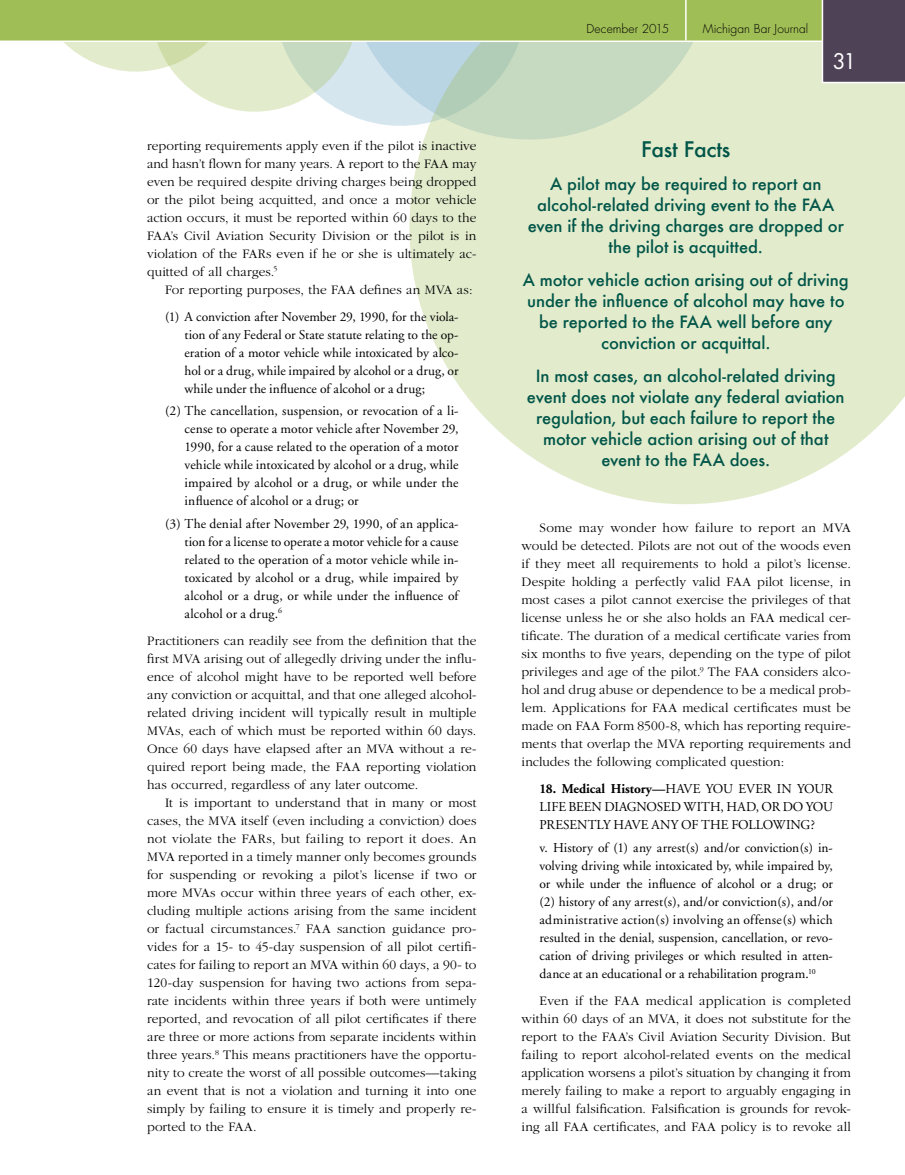
<style>
.page{position:relative;width:905px;height:1175px;background:#fff}
.page>*{position:absolute;margin:0;border:0;box-sizing:border-box;transform-origin:0 0}
.t1{font:500 21px "Futura";letter-spacing:-.01em;color:#005548}
.t2{font:21px "Futura";color:#fff}
.t3{font:500 16.5px/21px "Futura";color:#005548;text-align:center}
.t4{font:300 13.5px/18px "Garamond";letter-spacing:.005em;color:#000;text-align:justify}
.t5{font:13.5px/18px "Adobe Garamond";letter-spacing:.005em;color:#000;text-align:justify}
.t6{font:300 12px "Futura";letter-spacing:.005em;color:#000}
.s1{font-weight:700}
</style>
<div class="page">
<svg style="left:409px;top:143px;width:495px;height:361px;fill:#e2ebcc"></svg>
<svg style="left:0;top:0;width:904px;height:143px"></svg>
<hr style="left:685px;top:0;width:1px;height:40px;background:#fff">
<p class="t4" style="left:147px;top:137px;width:331px">reporting requirements apply even if the pilot is inactive and hasn’t flown for many years. A report to the FAA may even be required despite driving charges being dropped or the pilot being acquitted, and once a motor vehicle action occurs, it must be reported within 60 days to the FAA’s Civil Aviation Security Division or the pilot is in violation of the FARs even if he or she is ultimately ac&shy;quitted of all charges.<sup>5</sup></p>
<p class="t4" style="left:165px;top:281px;width:309px">For reporting purposes, the FAA defines an MVA as:</p>
<p class="t5" style="left:184px;top:308px;width:275px;text-indent:-19px">(1) A conviction after November 29, 1990, for the viola&shy;tion of any Federal or State statute relating to the op&shy;eration of a motor vehicle while intoxicated by alco&shy;hol or a drug, while impaired by alcohol or a drug, or while under the influence of alcohol or a drug;</p>
<p class="t5" style="left:184px;top:402px;width:275px;text-indent:-19px">(2) The cancellation, suspension, or revocation of a li&shy;cense to operate a motor vehicle after November 29, 1990, for a cause related to the operation of a motor vehicle while intoxicated by alcohol or a drug, while impaired by alcohol or a drug, or while under the influence of alcohol or a drug; or</p>
<p class="t5" style="left:184px;top:515px;width:275px;text-indent:-19px">(3) The denial after November 29, 1990, of an applica&shy;tion for a license to operate a motor vehicle for a cause related to the operation of a motor vehicle while in&shy;toxicated by alcohol or a drug, while impaired by alcohol or a drug, or while under the influence of alcohol or a drug.<sup>6</sup></p>
<p class="t4" style="left:147px;top:632px;width:331px">Practitioners can readily see from the definition that the first MVA arising out of allegedly driving under the influ&shy;ence of alcohol might have to be reported well before any conviction or acquittal, and that one alleged alcohol&shy;related driving incident will typically result in multiple MVAs, each of which must be reported within 60 days.<br>Once 60 days have elapsed after an MVA without a re&shy;quired report being made, the FAA reporting violation has occurred, regardless of any later outcome.</p>
<p class="t4" style="left:147px;top:794px;width:331px;text-indent:18px">It is important to understand that in many or most cases, the MVA itself (even including a conviction) does not violate the FARs, but failing to report it does. An MVA reported in a timely manner only becomes grounds for suspending or revoking a pilot’s license if two or more MVAs occur within three years of each other, ex&shy;cluding multiple actions arising from the same incident or factual circumstances.<sup>7</sup> FAA sanction guidance pro&shy;vides for a 15- to 45-day suspension of all pilot certifi&shy;cates for failing to report an MVA within 60 days, a 90- to 120-day suspension for having two actions from sepa&shy;rate incidents within three years if both were untimely reported, and revocation of all pilot certificates if there are three or more actions from separate incidents within three years.<sup>8</sup> This means practitioners have the opportu&shy;nity to create the worst of all possible outcomes—taking an event that is not a violation and turning it into one simply by failing to ensure it is timely and properly re&shy;ported to the FAA.</p>
<p class="t6" style="left:586px;top:21px;width:84px">December 2015</p>
<p class="t6" style="left:702px;top:21px;width:107px">Michigan Bar Journal</p>
<h1 class="t2" style="left:832px;top:47px;width:25px">31</h1>
<h1 class="t1" style="left:641px;top:135px;width:91px">Fast Facts</h1>
<p class="t3" style="left:527px;top:173px;width:317px">A pilot may be required to report an alcohol-related driving event to the FAA even if the driving charges are dropped or the pilot is acquitted.</p>
<p class="t3" style="left:523px;top:269px;width:327px">A motor vehicle action arising out of driving under the influence of alcohol may have to be reported to the FAA well before any conviction or acquittal.</p>
<p class="t3" style="left:527px;top:365px;width:319px">In most cases, an alcohol-related driving event does not violate any federal aviation regulation, but each failure to report the motor vehicle action arising out of that event to the FAA does.</p>
<p class="t4" style="left:521px;top:519px;width:331px;text-indent:18px">Some may wonder how failure to report an MVA would be detected. Pilots are not out of the woods even if they meet all requirements to hold a pilot’s license.<br>Despite holding a perfectly valid FAA pilot license, in most cases a pilot cannot exercise the privileges of that license unless he or she also holds an FAA medical cer&shy;tificate. The duration of a medical certificate varies from six months to five years, depending on the type of pilot privileges and age of the pilot.<sup>9</sup> The FAA considers alco&shy;hol and drug abuse or dependence to be a medical prob&shy;lem. Applications for FAA medical certificates must be made on FAA Form 8500-8, which has reporting require&shy;ments that overlap the MVA reporting requirements and includes the following complicated question:</p>
<p class="t5" style="left:539px;top:780px;width:295px"><span class="s1">18. Medical History—</span>HAVE YOU EVER IN YOUR LIFE BEEN DIAGNOSED WITH, HAD, OR DO YOU PRESENTLY HAVE ANY OF THE FOLLOWING?</p>
<p class="t5" style="left:539px;top:839px;width:295px">v. History of (1) any arrest(s) and/or conviction(s) in&shy;volving driving while intoxicated by, while impaired by, or while under the influence of alcohol or a drug; or (2) history of any arrest(s), and/or conviction(s), and/or administrative action(s) involving an offense(s) which resulted in the denial, suspension, cancellation, or revo&shy;cation of driving privileges or which resulted in atten&shy;dance at an educational or a rehabilitation program.<sup>10</sup></p>
<p class="t4" style="left:521px;top:992px;width:331px;text-indent:18px">Even if the FAA medical application is completed within 60 days of an MVA, it does not substitute for the report to the FAA’s Civil Aviation Security Division. But failing to report alcohol-related events on the medical application worsens a pilot’s situation by changing it from merely failing to make a report to arguably engaging in a willful falsification. Falsification is grounds for revok&shy;ing all FAA certificates, and FAA policy is to revoke all</p>
</div>
